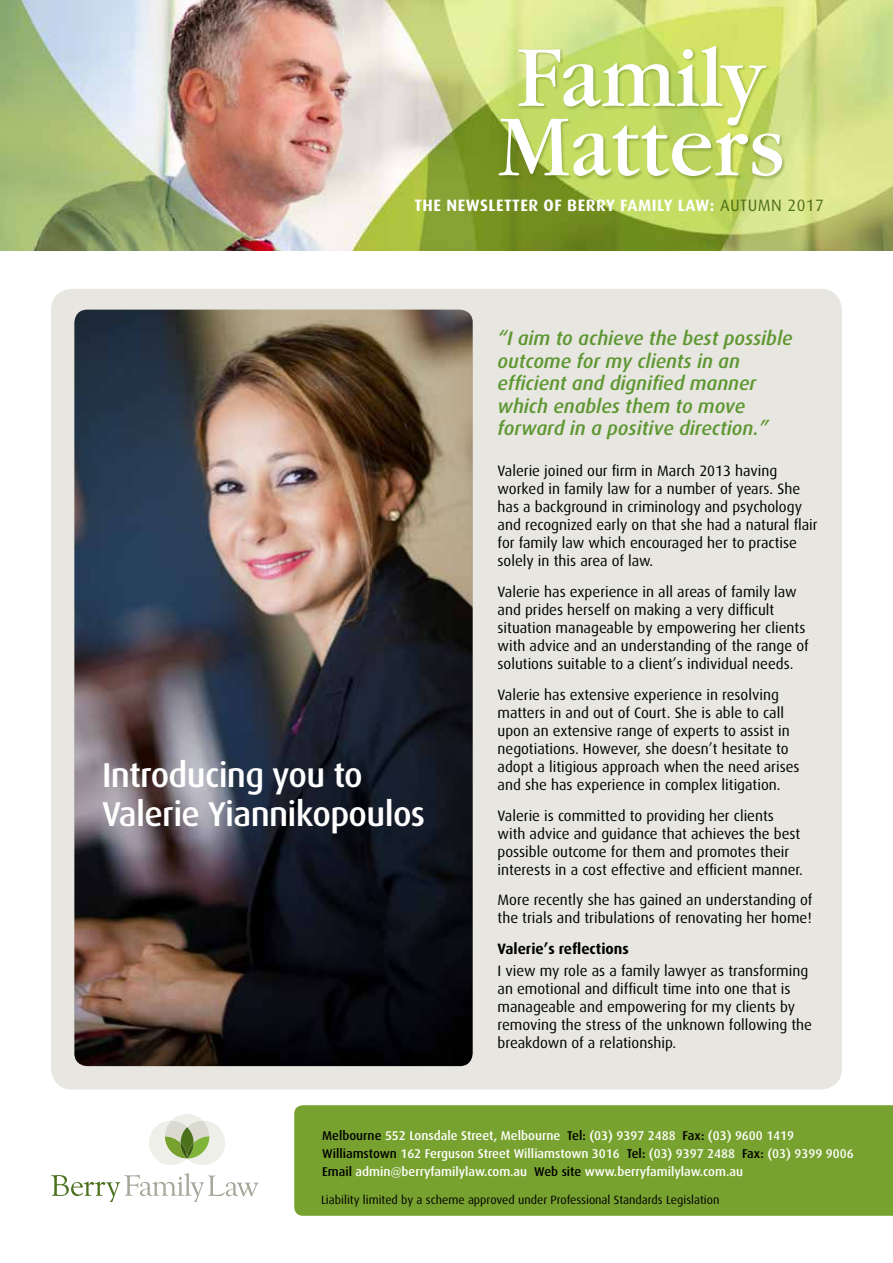
<style>
.page{position:relative;width:893px;height:1263px;background:#fff}
.page>*{position:absolute;margin:0;border:0;box-sizing:border-box;transform-origin:0 0}
.t1{font:90.45px/69.3px "Garamond";color:#fff}
.t2{font:500 34.5px/39px "Dax";letter-spacing:-.02em;color:#fff}
.t3{font:italic 500 19.5px/22.5px "Dax";color:#5e9732}
.t4{font:700 16.5px "Dax";letter-spacing:.03em;color:#fff}
.t5{font:15px/18px "Dax";color:#000}
.t6{font:700 15px "Dax";color:#000}
.t7{font:500 12.75px/18px "Dax";color:#fff}
.t8{font:12px "Dax";color:#000}
.s1{font-weight:400;color:#4f6f19}
.s2{color:#000}
</style>
<div class="page">
<img style="left:0;top:0;width:893px;height:251px">
<svg style="left:51px;top:1173px;width:208px;height:29px"></svg>
<div style="left:171px;top:1114px;width:32px;height:13px;background:#efefea;border-radius:50%"></div>
<svg style="left:149px;top:1120px;width:76px;height:45px"></svg>
<div style="left:498px;top:46px;width:288px;height:135px;background:#4f6f19;opacity:.4"></div>
<div style="left:294px;top:1105px;width:599px;height:111px;background:#78a22f"></div>
<div style="left:51px;top:289px;width:791px;height:800px;background:#e7e6e0;border-radius:21px"></div>
<img style="left:74px;top:310px;width:399px;height:756px">
<h1 class="t1" style="left:498px;top:44px;width:288px">Family<br>Matters</h1>
<p class="t4" style="left:414px;top:196px;width:411px">THE NEWSLETTER OF BERRY FAMILY LAW: <span class="s1">AUTUMN 2017</span></p>
<h2 class="t2" style="left:102px;top:755px;width:325px">Introducing you to<br>Valerie Yiannikopoulos</h2>
<h3 class="t3" style="left:497px;top:327px;width:297px">“I aim to achieve the best possible outcome for my clients in an efficient and dignified manner which enables them to move forward in a positive direction.”</h3>
<p class="t5" style="left:497px;top:462px;width:322px">Valerie joined our firm in March 2013 having worked in family law for a number of years. She has a background in criminology and psychology and recognized early on that she had a natural flair for family law which encouraged her to practise solely in this area of law.</p>
<p class="t5" style="left:497px;top:583px;width:313px">Valerie has experience in all areas of family law and prides herself on making a very difficult situation manageable by empowering her clients with advice and an understanding of the range of solutions suitable to a client’s individual needs.</p>
<p class="t5" style="left:497px;top:686px;width:304px">Valerie has extensive experience in resolving matters in and out of Court. She is able to call upon an extensive range of experts to assist in negotiations. However, she doesn’t hesitate to adopt a litigious approach when the need arises and she has experience in complex litigation.</p>
<p class="t5" style="left:497px;top:807px;width:307px">Valerie is committed to providing her clients with advice and guidance that achieves the best possible outcome for them and promotes their interests in a cost effective and efficient manner.</p>
<p class="t5" style="left:497px;top:891px;width:316px">More recently she has gained an understanding of the trials and tribulations of renovating her home!</p>
<p class="t6" style="left:497px;top:940px;width:133px">Valerie’s reflections</p>
<p class="t5" style="left:497px;top:962px;width:316px">I view my role as a family lawyer as transforming an emotional and difficult time into one that is manageable and empowering for my clients by removing the stress of the unknown following the breakdown of a relationship.</p>
<p class="t7" style="left:322px;top:1126px;width:533px"><span class="s2">Melbourne</span> 552 Lonsdale Street, Melbourne <span class="s2">Tel:</span> (03) 9397 2488 <span class="s2">Fax:</span> (03) 9600 1419<br><span class="s2">Williamstown</span> 162 Ferguson Street Williamstown 3016 <span class="s2">Tel:</span> (03) 9397 2488 <span class="s2">Fax:</span> (03) 9399 9006<br><span class="s2">Email</span> admin@berryfamilylaw.com.au <span class="s2">Web site</span> www.berryfamilylaw.com.au</p>
<p class="t8" style="left:321px;top:1193px;width:400px">Liability limited by a scheme approved under Professional Standards Legislation</p>
</div>
